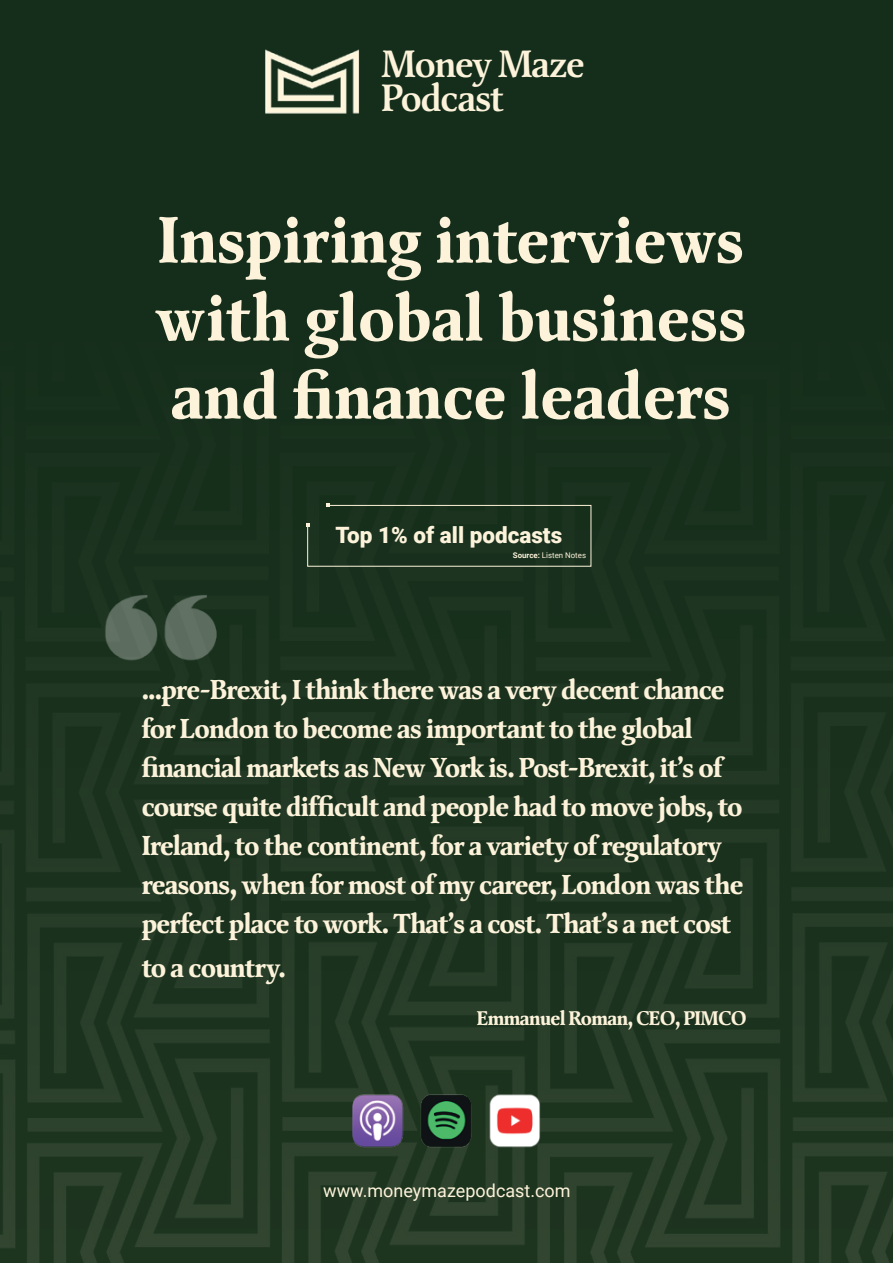
<style>
.page{position:relative;width:893px;height:1263px;background:#152e1b}
.page>*{position:absolute;margin:0;border:0;box-sizing:border-box;transform-origin:0 0}
.t1{font:700 64.5px/78px "Classica Pro";color:#fdf3da;text-align:justify}
.t2{font:600 37.5px/34.5px "Classica Pro";letter-spacing:-.03em;color:#fdf3da}
.t3{font:700 27px/39px "Classica Pro";letter-spacing:-.03em;color:#fdf3da}
.t4{font:900 22.5px "Roboto";color:#fdf3da}
.t5{font:700 19.5px "Classica Pro";letter-spacing:-.03em;color:#fdf3da}
.t6{font:18px "Roboto";color:#fdf3da}
.t7{font:7.8px "Roboto";color:#fdf3da}
.s1{font-weight:700}
</style>
<div class="page">
<img style="left:0;top:503px;width:893px;height:760px">
<img style="left:344px;top:1091px;width:206px;height:57px">
<svg style="left:306px;top:504px;width:286px;height:63px"></svg>
<img style="left:95px;top:576px;width:138px;height:97px">
<img style="left:265px;top:49px;width:95px;height:65px">
<h2 class="t2" style="left:382px;top:45px;width:205px">Money Maze<br>Podcast</h2>
<h1 class="t1" style="left:155px;top:200px;width:592px">Inspiring interviews with global business and finance leaders</h1>
<p class="t4" style="left:335px;top:520px;width:228px">Top 1% of all podcasts</p>
<p class="t7" style="left:513px;top:550px;width:75px"><span class="s1">Source:</span> Listen Notes</p>
<p class="t3" style="left:142px;top:670px;width:603px">...pre-Brexit, I think there was a very decent chance for London to become as important to the global financial markets as New York is. Post-Brexit, it’s of course quite difficult and people had to move jobs, to Ireland, to the continent, for a variety of regulatory reasons, when for most of my career, London was the perfect place to work. That’s a cost. That’s a net cost</p>
<p class="t3" style="left:142px;top:947px;width:146px">to a country.</p>
<p class="t5" style="left:477px;top:1004px;width:271px">Emmanuel Roman, CEO, PIMCO</p>
<p class="t6" style="left:323px;top:1178px;width:249px">www.moneymazepodcast.com</p>
</div>
